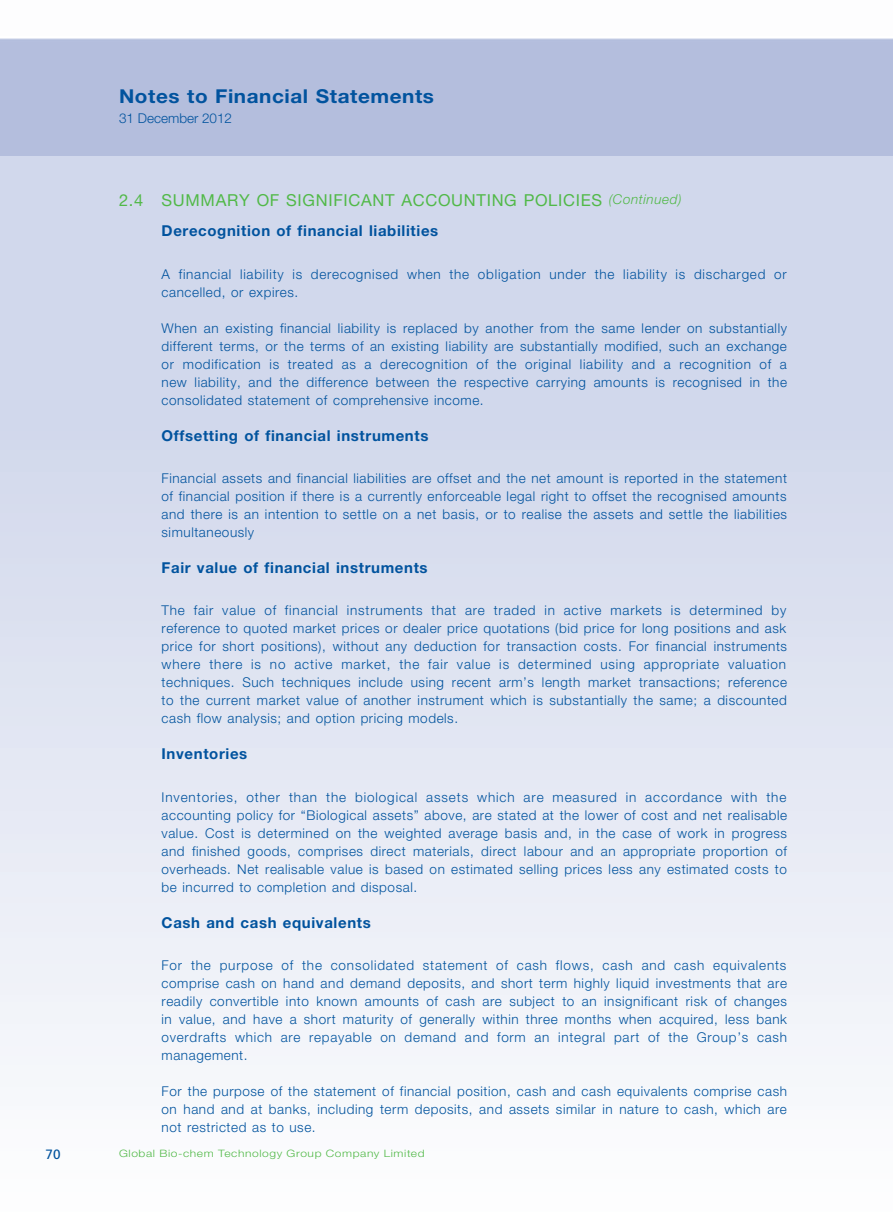
<style>
.page{position:relative;width:893px;height:1212px;background:#fff}
.page>*{position:absolute;margin:0;border:0;box-sizing:border-box;transform-origin:0 0}
.t1{font:700 19.2px "Helvetica Neue";letter-spacing:.03em;color:#01539e;scale:1.08 1}
.t2{font:16.5px "Helvetica Neue";letter-spacing:.04em;color:#51b948}
.t3{font:700 15px "Helvetica Neue";letter-spacing:.04em;color:#01539e}
.t4{font:300 13.5px/18px "Helvetica Neue";letter-spacing:.04em;color:#01539e;text-align:justify}
.t5{font:300 13.5px "Helvetica Neue";color:#01539e}
.t6{font:13.5px "Frutiger";color:#01539e}
.t7{font:300 10.2px "Helvetica Neue";letter-spacing:.05em;color:#51b948;scale:1.18 1}
.s1{font-weight:300;font-style:italic;font-size:13.5px}
</style>
<div class="page">
<div style="left:0;top:156px;width:893px;height:1056px;background:linear-gradient(to bottom,#c9d1e8,#fafbfd)"></div>
<h1 class="t1" style="left:119px;top:84px;width:293px">Notes to Financial Statements</h1>
<p class="t5" style="left:119px;top:110px;width:115px">31 December 2012</p>
<p class="t2" style="left:119px;top:190px;width:564px">2.4 SUMMARY OF SIGNIFICANT ACCOUNTING POLICIES <span class="s1">(Continued)</span></p>
<p class="t3" style="left:162px;top:222px;width:278px">Derecognition of financial liabilities</p>
<p class="t4" style="left:162px;top:265px;width:627px">A financial liability is derecognised when the obligation under the liability is discharged or cancelled, or expires.</p>
<p class="t4" style="left:162px;top:319px;width:627px">When an existing financial liability is replaced by another from the same lender on substantially different terms, or the terms of an existing liability are substantially modified, such an exchange or modification is treated as a derecognition of the original liability and a recognition of a new liability, and the difference between the respective carrying amounts is recognised in the consolidated statement of comprehensive income.</p>
<p class="t3" style="left:162px;top:426px;width:268px">Offsetting of financial instruments</p>
<p class="t4" style="left:162px;top:469px;width:627px">Financial assets and financial liabilities are offset and the net amount is reported in the statement of financial position if there is a currently enforceable legal right to offset the recognised amounts and there is an intention to settle on a net basis, or to realise the assets and settle the liabilities simultaneously</p>
<p class="t3" style="left:162px;top:558px;width:268px">Fair value of financial instruments</p>
<p class="t4" style="left:162px;top:601px;width:627px">The fair value of financial instruments that are traded in active markets is determined by reference to quoted market prices or dealer price quotations (bid price for long positions and ask price for short positions), without any deduction for transaction costs. For financial instruments where there is no active market, the fair value is determined using appropriate valuation techniques. Such techniques include using recent arm’s length market transactions; reference to the current market value of another instrument which is substantially the same; a discounted cash flow analysis; and option pricing models.</p>
<p class="t3" style="left:162px;top:745px;width:87px">Inventories</p>
<p class="t4" style="left:162px;top:788px;width:627px">Inventories, other than the biological assets which are measured in accordance with the accounting policy for “Biological assets” above, are stated at the lower of cost and net realisable value. Cost is determined on the weighted average basis and, in the case of work in progress and finished goods, comprises direct materials, direct labour and an appropriate proportion of overheads. Net realisable value is based on estimated selling prices less any estimated costs to be incurred to completion and disposal.</p>
<p class="t3" style="left:162px;top:913px;width:211px">Cash and cash equivalents</p>
<p class="t4" style="left:162px;top:956px;width:627px">For the purpose of the consolidated statement of cash flows, cash and cash equivalents comprise cash on hand and demand deposits, and short term highly liquid investments that are readily convertible into known amounts of cash are subject to an insignificant risk of changes in value, and have a short maturity of generally within three months when acquired, less bank overdrafts which are repayable on demand and form an integral part of the Group’s cash management.</p>
<p class="t4" style="left:162px;top:1082px;width:627px">For the purpose of the statement of financial position, cash and cash equivalents comprise cash on hand and at banks, including term deposits, and assets similar in nature to cash, which are not restricted as to use.</p>
<p class="t6" style="left:46px;top:1146px;width:17px">70</p>
<p class="t7" style="left:119px;top:1147px;width:260px">Global Bio-chem Technology Group Company Limited</p>
</div>
